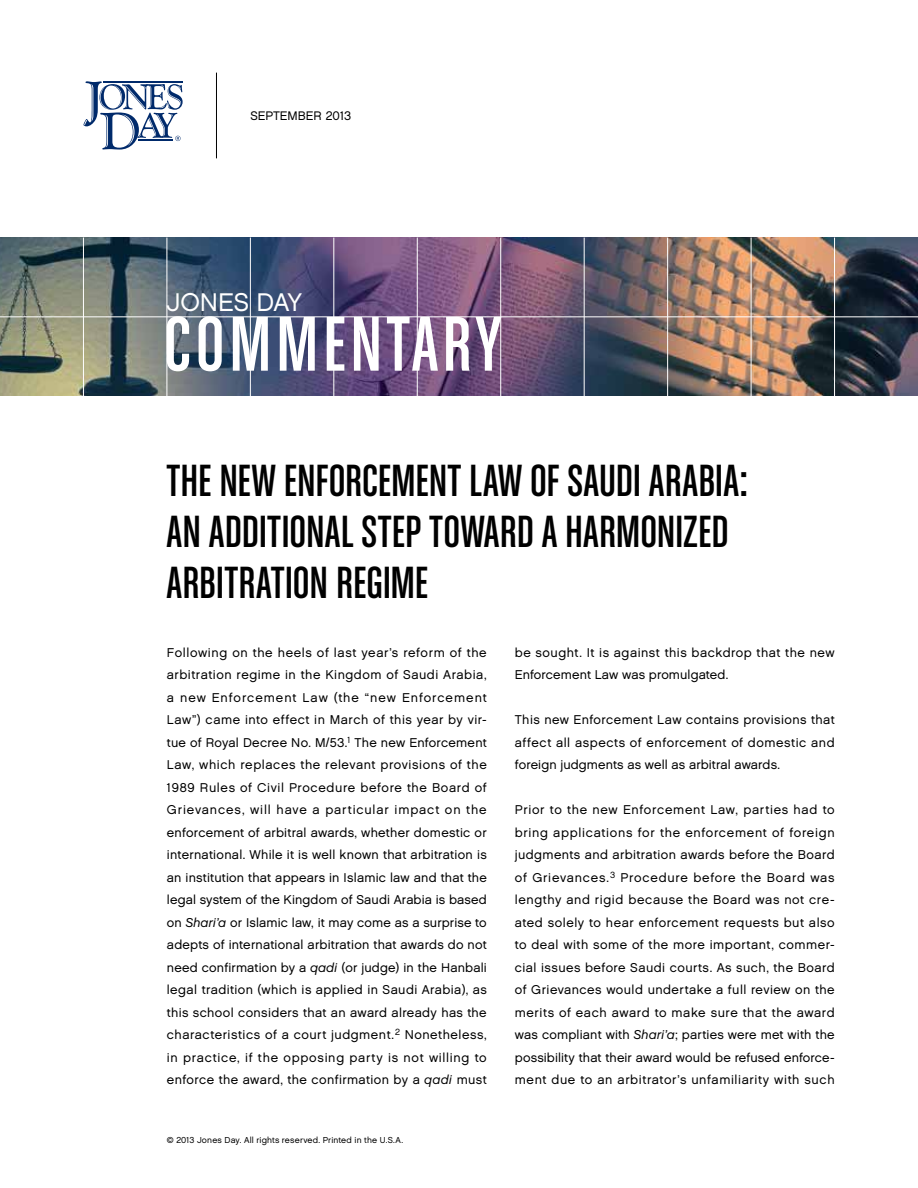
<style>
.page{position:relative;width:918px;height:1188px;background:#fff}
.page>*{position:absolute;margin:0;border:0;box-sizing:border-box;transform-origin:0 0}
.t1{font:82.5px "Chalet Comprime Cologne Sixty";letter-spacing:.055em;color:#fff}
.t2{font:48px/51px "Chalet Comprime Cologne Sixty";color:#000}
.t3{font:25.5px "Chalet London Nineteen Sixty";letter-spacing:-.005em;color:#fff}
.t4{font:12.75px/22.5px "Chalet London Nineteen Sixty";letter-spacing:.035em;color:#000;text-align:justify}
.t5{font:12.3px "Chalet London Nineteen Sixty";color:#000}
.t6{font:8.7px "Chalet London Nineteen Sixty";letter-spacing:.02em;color:#000}
.s1{font-family:"Chalet Oblique London"}
</style>
<div class="page">
<img style="left:0;top:237px;width:918px;height:158px">
<hr style="left:167px;top:238px;width:1px;height:160px;background:#fff">
<hr style="left:83px;top:238px;width:1px;height:160px;background:#fff">
<hr style="left:250px;top:238px;width:1px;height:160px;background:#fff">
<hr style="left:334px;top:238px;width:1px;height:160px;background:#fff">
<hr style="left:417px;top:238px;width:1px;height:160px;background:#fff">
<hr style="left:500px;top:238px;width:1px;height:160px;background:#fff">
<hr style="left:584px;top:238px;width:1px;height:160px;background:#fff">
<hr style="left:667px;top:238px;width:1px;height:160px;background:#fff">
<hr style="left:751px;top:238px;width:1px;height:160px;background:#fff">
<hr style="left:834px;top:238px;width:1px;height:160px;background:#fff">
<hr style="left:0;top:317px;width:918px;height:1px;background:#fff">
<hr style="left:216px;top:73px;width:1px;height:85px;background:#000">
<svg style="left:83px;top:81px;width:100px;height:69px"></svg>
<p class="t5" style="left:250px;top:108px;width:17px">September</p>
<p class="t5" style="left:326px;top:108px;width:27px">2013</p>
<h3 class="t3" style="left:166px;top:286px;width:137px">JONES DAY</h3>
<h1 class="t1" style="left:164px;top:299px;width:339px">COMMENTARY</h1>
<h2 class="t2" style="left:167px;top:454px;width:582px">THE NEW ENFORCEMENT LAW OF SAUDI ARABIA:<br>AN ADDITIONAL STEP TOWARD A HARMONIZED<br>ARBITRATION REGIME</h2>
<p class="t4" style="left:167px;top:641px;width:321px">Following on the heels of last year’s reform of the arbitration regime in the Kingdom of Saudi Arabia, a new Enforcement Law (the “new Enforcement Law”) came into effect in March of this year by vir&shy;tue of Royal Decree No. M/53.<sup>1</sup> The new Enforcement Law, which replaces the relevant provisions of the 1989 Rules of Civil Procedure before the Board of Grievances, will have a particular impact on the enforcement of arbitral awards, whether domestic or international. While it is well known that arbitration is an institution that appears in Islamic law and that the legal system of the Kingdom of Saudi Arabia is based on <span class="s1">Shari’a</span> or Islamic law, it may come as a surprise to adepts of international arbitration that awards do not need confirmation by a <span class="s1">qadi</span> (or judge) in the Hanbali legal tradition (which is applied in Saudi Arabia), as this school considers that an award already has the characteristics of a court judgment.<sup>2</sup> Nonetheless, in practice, if the opposing party is not willing to enforce the award, the confirmation by a <span class="s1">qadi</span> must</p>
<p class="t6" style="left:167px;top:1134px;width:238px">© 2013 Jones Day. All rights reserved. Printed in the U.S.A.</p>
<p class="t4" style="left:515px;top:641px;width:321px">be sought. It is against this backdrop that the new<br>Enforcement Law was promulgated.</p>
<p class="t4" style="left:515px;top:709px;width:321px">This new Enforcement Law contains provisions that affect all aspects of enforcement of domestic and foreign judgments as well as arbitral awards.</p>
<p class="t4" style="left:515px;top:799px;width:321px">Prior to the new Enforcement Law, parties had to bring applications for the enforcement of foreign judgments and arbitration awards before the Board of Grievances.<sup>3</sup> Procedure before the Board was lengthy and rigid because the Board was not cre&shy;ated solely to hear enforcement requests but also to deal with some of the more important, commer&shy;cial issues before Saudi courts. As such, the Board of Grievances would undertake a full review on the merits of each award to make sure that the award was compliant with <span class="s1">Shari’a</span>; parties were met with the possibility that their award would be refused enforce&shy;ment due to an arbitrator’s unfamiliarity with such</p>
</div>
